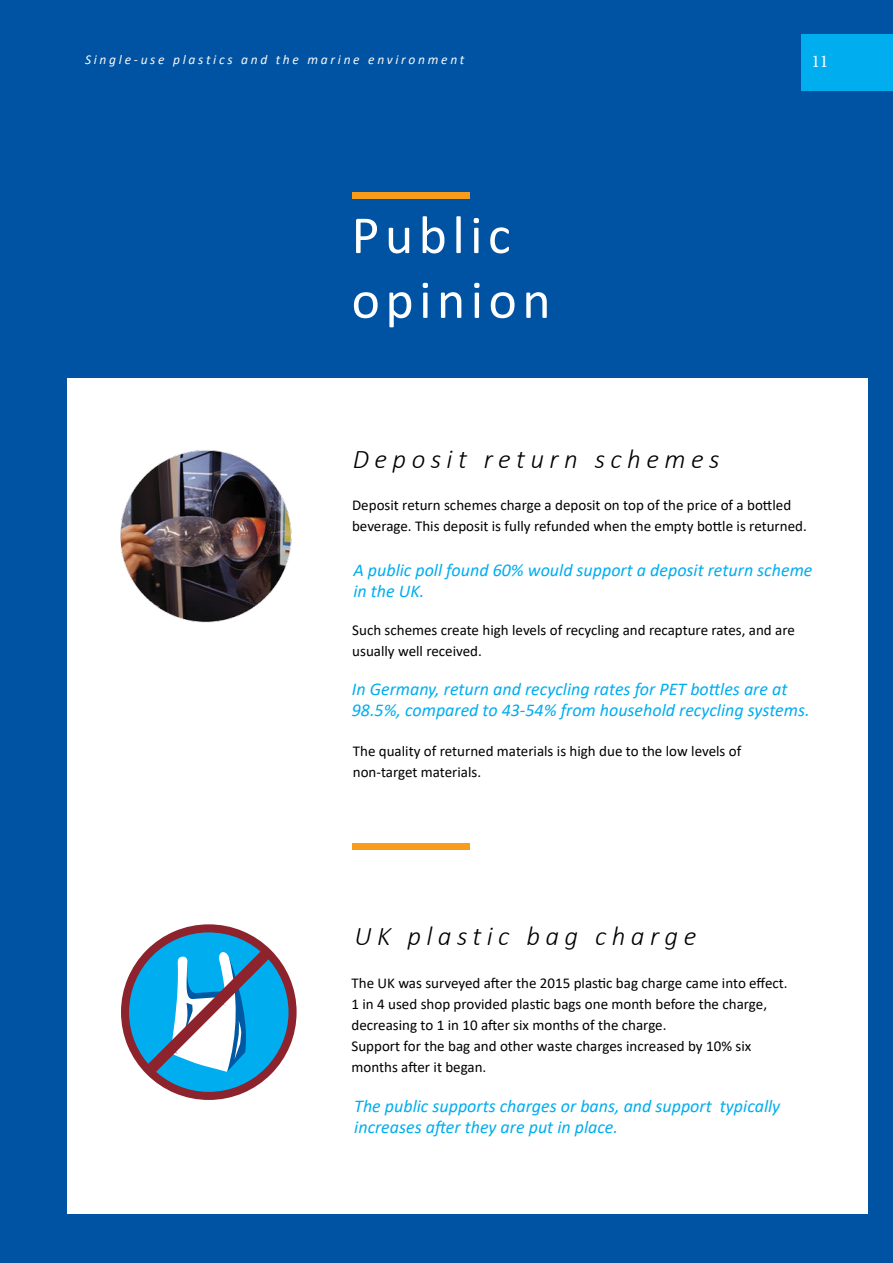
<style>
.page{position:relative;width:893px;height:1263px;background:#0053a2}
.page>*{position:absolute;margin:0;border:0;box-sizing:border-box;transform-origin:0 0}
.t1{font:54px/64.8px "Calibri";letter-spacing:.1em;color:#fff}
.t2{font:italic 300 27px "Calibri";letter-spacing:.2em;color:#000}
.t3{font:italic 18px/21px "Calibri";color:#00adef}
.t4{font:18px "Minion Pro";color:#fff}
.t5{font:15px/21px "Calibri";color:#000}
.t6{font:italic 13.5px "Calibri";letter-spacing:.2em;color:#f7f8f8}
</style>
<div class="page">
<div style="left:801px;top:34px;width:92px;height:56px;background:#00adef"></div>
<div style="left:353px;top:193px;width:117px;height:6px;background:#f89c1b"></div>
<div style="left:67px;top:378px;width:801px;height:836px;background:#fff"></div>
<img style="left:120px;top:450px;width:172px;height:173px">
<div style="left:352px;top:844px;width:117px;height:6px;background:#f89c1b"></div>
<svg style="left:121px;top:924px;width:176px;height:176px"></svg>
<p class="t6" style="left:85px;top:50px;width:381px">Single-use plastics and the marine environment</p>
<h1 class="t1" style="left:351px;top:201px;width:201px">Public opinion</h1>
<h2 class="t2" style="left:353px;top:443px;width:368px">Deposit return schemes</h2>
<p class="t4" style="left:811px;top:49px;width:19px">11</p>
<p class="t5" style="left:352px;top:494px;width:456px">Deposit return schemes charge a deposit on top of the price of a bottled beverage. This deposit is fully refunded when the empty bottle is returned.</p>
<p class="t3" style="left:353px;top:559px;width:461px">A public poll found 60% would support a deposit return scheme in the UK.</p>
<p class="t5" style="left:352px;top:619px;width:444px">Such schemes create high levels of recycling and recapture rates, and are usually well received.</p>
<p class="t3" style="left:352px;top:677px;width:459px">In Germany, return and recycling rates for PET bottles are at<br>98.5%, compared to 43-54% from household recycling systems.</p>
<p class="t5" style="left:353px;top:740px;width:390px">The quality of returned materials is high due to the low levels of non-target materials.</p>
<h2 class="t2" style="left:354px;top:919px;width:343px">UK plastic bag charge</h2>
<p class="t5" style="left:351px;top:972px;width:438px">The UK was surveyed after the 2015 plastic bag charge came into effect.<br>1 in 4 used shop provided plastic bags one month before the charge, decreasing to 1 in 10 after six months of the charge.<br>Support for the bag and other waste charges increased by 10% six months after it began.</p>
<p class="t3" style="left:354px;top:1095px;width:428px">The public supports charges or bans, and support typically increases after they are put in place.</p>
</div>
